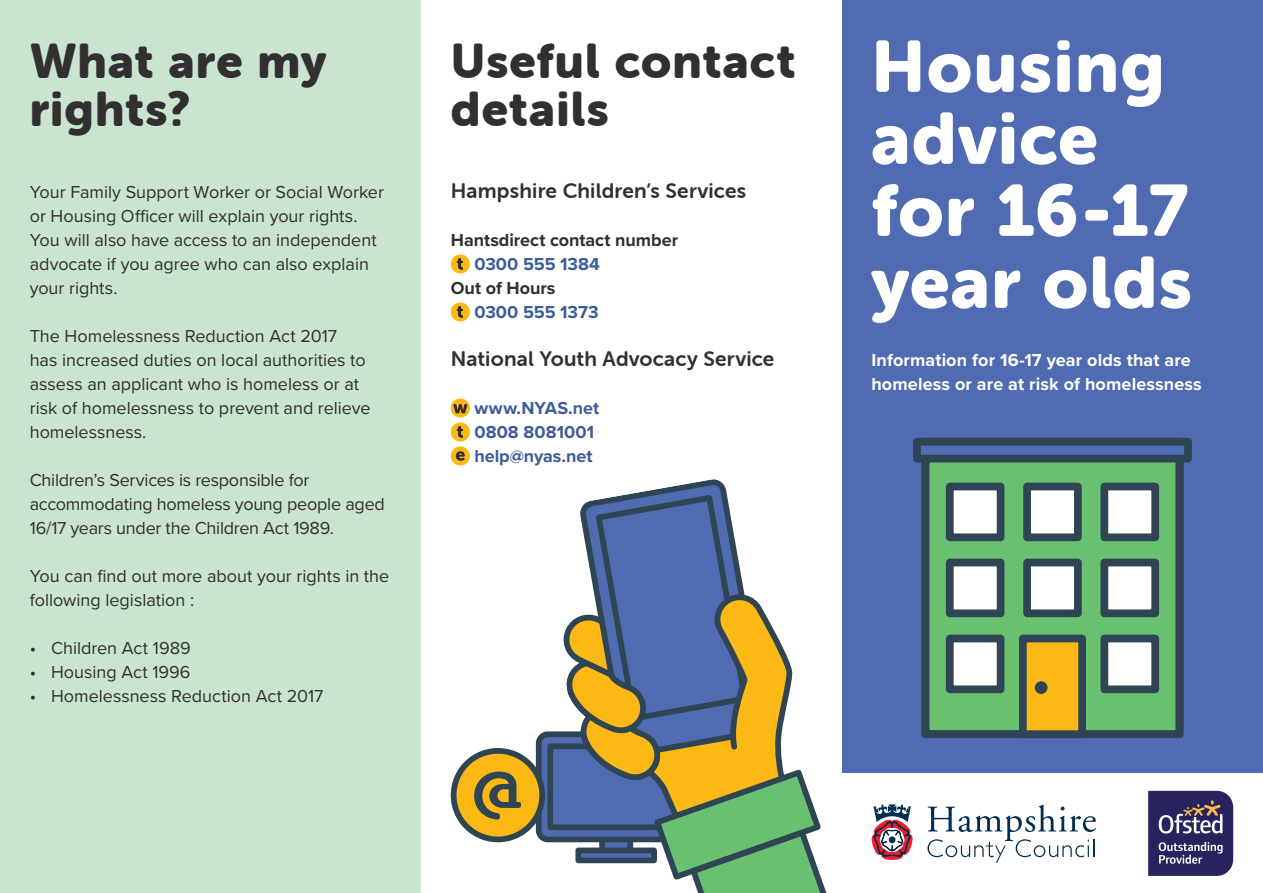
<style>
.page{position:relative;width:1263px;height:893px;background:#fff}
.page>*{position:absolute;margin:0;border:0;box-sizing:border-box;transform-origin:0 0}
.t1{font:72px/72px "Museo Sans Rounded 900";letter-spacing:.02em;color:#fff}
.t2{font:48px/48px "Museo Sans Rounded 900";letter-spacing:.025em;color:#312f30}
.t3{font:21px "Museo Sans Rounded 700";letter-spacing:.01em;color:#312f30}
.t4{font:18px/24px "Proxima Nova";color:#312f30}
.t5{font:700 18px/24px "Proxima Nova";letter-spacing:.01em;color:#fff}
.t6{font:700 18px/24px "Proxima Nova";color:#3e5c98}
.t7{font:700 18px "Proxima Nova";color:#312f30}
</style>
<div class="page">
<div style="left:842px;top:0;width:421px;height:893px;background:#516bb3"></div>
<div style="left:0;top:0;width:421px;height:893px;background:#c9e5cf"></div>
<div style="left:451px;top:254px;width:19px;height:20px;background:#fcb814;border-radius:50%"></div>
<svg style="left:457px;top:258px;width:6px;height:12px"></svg>
<div style="left:451px;top:302px;width:19px;height:20px;background:#fcb814;border-radius:50%"></div>
<svg style="left:457px;top:306px;width:6px;height:12px"></svg>
<svg style="left:451px;top:398px;width:19px;height:20px"></svg>
<svg style="left:453px;top:404px;width:14px;height:9px"></svg>
<div style="left:451px;top:422px;width:19px;height:20px;background:#fcb814;border-radius:50%"></div>
<svg style="left:457px;top:426px;width:6px;height:12px"></svg>
<div style="left:451px;top:446px;width:19px;height:20px;background:#fcb814;border-radius:50%"></div>
<svg style="left:456px;top:451px;width:9px;height:10px"></svg>
<div style="left:925px;top:442px;width:254px;height:292px;background:#69c071"></div>
<div style="left:921px;top:438px;width:262px;height:300px;border:8px solid #2f4553"></div>
<div style="left:1023px;top:638px;width:59px;height:96px;background:#fcb814"></div>
<div style="left:1104px;top:638px;width:51px;height:51px;background:#fff"></div>
<div style="left:1100px;top:635px;width:59px;height:58px;border:8px solid #2f4553"></div>
<div style="left:950px;top:638px;width:50px;height:51px;background:#fff"></div>
<div style="left:946px;top:635px;width:58px;height:58px;border:8px solid #2f4553"></div>
<div style="left:1104px;top:562px;width:51px;height:51px;background:#fff"></div>
<div style="left:1100px;top:559px;width:59px;height:58px;border:8px solid #2f4553"></div>
<div style="left:950px;top:562px;width:50px;height:51px;background:#fff"></div>
<div style="left:946px;top:559px;width:58px;height:58px;border:8px solid #2f4553"></div>
<div style="left:1104px;top:486px;width:51px;height:51px;background:#fff"></div>
<div style="left:1100px;top:483px;width:59px;height:58px;border:8px solid #2f4553"></div>
<div style="left:950px;top:486px;width:50px;height:51px;background:#fff"></div>
<div style="left:946px;top:483px;width:58px;height:58px;border:8px solid #2f4553"></div>
<div style="left:1027px;top:562px;width:51px;height:51px;background:#fff"></div>
<div style="left:1023px;top:559px;width:59px;height:58px;border:8px solid #2f4553"></div>
<div style="left:1027px;top:486px;width:51px;height:51px;background:#fff"></div>
<div style="left:1023px;top:483px;width:59px;height:58px;border:8px solid #2f4553"></div>
<div style="left:917px;top:442px;width:271px;height:17px;background:#516bb3"></div>
<div style="left:913px;top:438px;width:279px;height:24px;border:8px solid #2f4553"></div>
<div style="left:1019px;top:635px;width:67px;height:103px;border:8px solid #2f4553"></div>
<div style="left:1035px;top:681px;width:12px;height:13px;background:#2f4553;border-radius:50%"></div>
<div style="left:539px;top:734px;width:155px;height:105px;background:#516bb3;border-radius:9px"></div>
<div style="left:536px;top:731px;width:160px;height:111px;border:6px solid #2f4553;border-radius:9px"></div>
<div style="left:547px;top:743px;width:138px;height:87px;border:6px solid #2f4553"></div>
<div style="left:454px;top:751px;width:88px;height:88px;background:#fcb814;border-radius:50%"></div>
<div style="left:451px;top:748px;width:94px;height:94px;border:6px solid #2f4553;border-radius:50%"></div>
<svg style="left:474px;top:772px;width:47px;height:48px"></svg>
<svg style="left:648px;top:479px;width:79px;height:12px"></svg>
<div style="left:842px;top:774px;width:421px;height:119px;background:#fff"></div>
<svg style="left:927px;top:805px;width:169px;height:58px"></svg>
<svg style="left:560px;top:491px;width:353px;height:402px"></svg>
<div style="left:887px;top:834px;width:10px;height:11px;border:1px solid #fff;border-radius:50%"></div>
<div style="left:889px;top:836px;width:6px;height:7px;background:#002d4f;border-radius:50%"></div>
<svg style="left:1148px;top:791px;width:85px;height:85px;background:#494473"></svg>
<h2 class="t2" style="left:30px;top:37px;width:298px">What are my rights?</h2>
<p class="t4" style="left:30px;top:179px;width:356px">Your Family Support Worker or Social Worker or Housing Officer will explain your rights.<br>You will also have access to an independent advocate if you agree who can also explain your rights.</p>
<p class="t4" style="left:30px;top:323px;width:342px">The Homelessness Reduction Act 2017<br>has increased duties on local authorities to assess an applicant who is homeless or at risk of homelessness to prevent and relieve homelessness.</p>
<p class="t4" style="left:30px;top:467px;width:357px">Children’s Services is responsible for accommodating homeless young people aged<br>16/17 years under the Children Act 1989.</p>
<p class="t4" style="left:30px;top:563px;width:361px">You can find out more about your rights in the following legislation :</p>
<p class="t4" style="left:30px;top:635px;width:162px">• Children Act 1989</p>
<p class="t4" style="left:30px;top:659px;width:162px">• Housing Act 1996</p>
<p class="t4" style="left:30px;top:683px;width:295px">• Homelessness Reduction Act 2017</p>
<h2 class="t2" style="left:451px;top:37px;width:346px">Useful contact details</h2>
<p class="t3" style="left:451px;top:179px;width:297px">Hampshire Children’s Services</p>
<p class="t7" style="left:451px;top:226px;width:229px">Hantsdirect contact number</p>
<p class="t6" style="left:474px;top:251px;width:127px">0300 555 1384</p>
<p class="t7" style="left:451px;top:274px;width:106px">Out of Hours</p>
<p class="t6" style="left:474px;top:299px;width:126px">0300 555 1373</p>
<p class="t3" style="left:451px;top:347px;width:325px">National Youth Advocacy Service</p>
<p class="t6" style="left:474px;top:395px;width:126px">www.NYAS.net<br>0808 8081001 help@nyas.net</p>
<h1 class="t1" style="left:871px;top:31px;width:322px">Housing advice for 16-17 year olds</h1>
<p class="t5" style="left:871px;top:347px;width:332px">Information for 16-17 year olds that are homeless or are at risk of homelessness</p>
</div>
